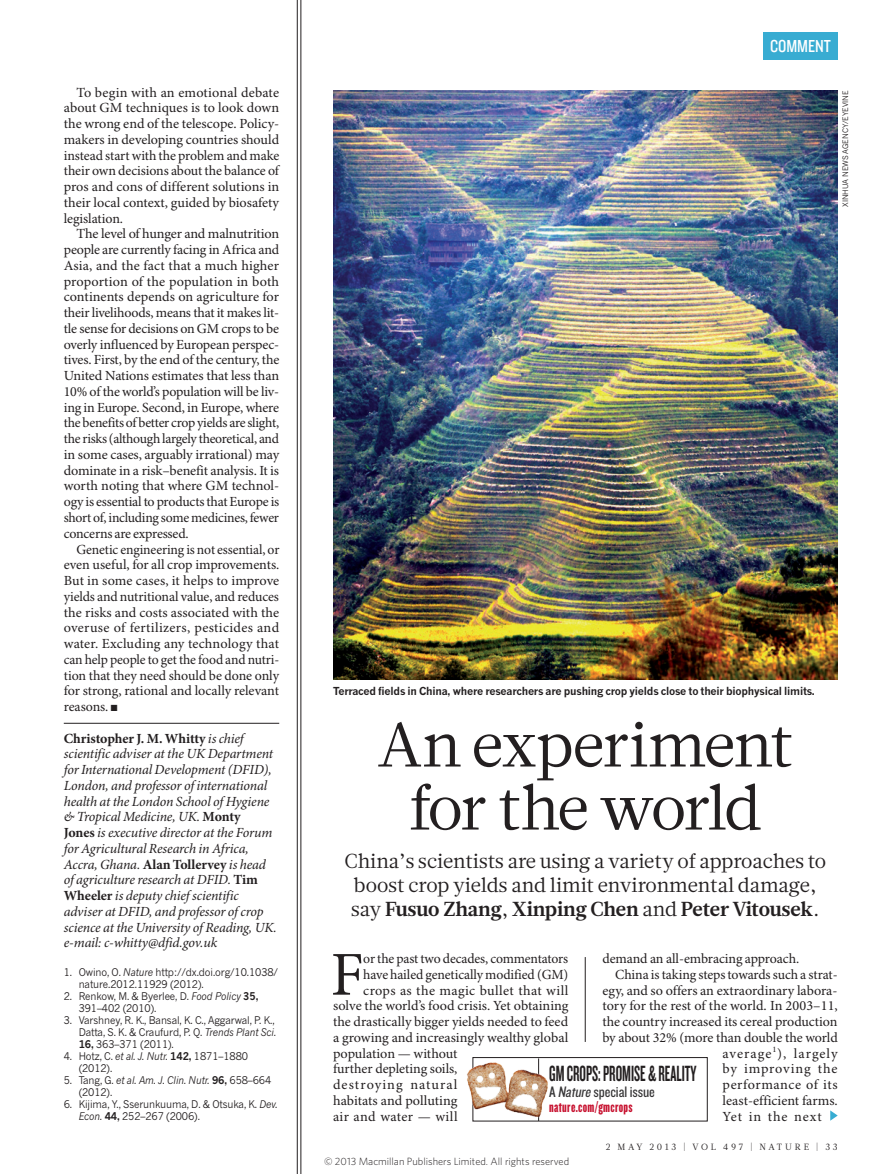
<style>
.page{position:relative;width:893px;height:1174px;background:#fff}
.page>*{position:absolute;margin:0;border:0;box-sizing:border-box;transform-origin:0 0}
.HEAD_42{font:63px/63px "Glosa Math";letter-spacing:-.035em;color:#231f20;text-align:center}
.BODY_DROP_CAP{font:62.4px "Minion Pro";color:#231f20}
.t1{font:22.95px "Knockout 48 Featherweight";color:#231f20;scale:.75 1}
.INTRO{font:20.25px/23.7px "Glosa Math";color:#231f20;text-align:center}
.t2{font:18px "Knockout 29 Junior Ltweight";color:#fff}
.t3{font:15.75px "Knockout 29 Junior Ltweight";letter-spacing:-.005em;color:#363536}
.t4{font:15px "Knockout 68 Full Featherwt";letter-spacing:.02em;color:#c7112f}
.BODY_INDENT{font:13.95px/15.8px "Minion Pro";letter-spacing:-.005em;color:#231f20;text-align:justify}
.AUTHOR_DETAILS{font:italic 13.95px/15.8px "Minion Pro";letter-spacing:-.01em;color:#231f20}
.BODY_DROP_CAP-2{font:13.95px "Minion Pro";letter-spacing:-.005em;color:#231f20}
.BODY_DROP_CAP-3{font:13.95px "Minion Pro";letter-spacing:.025em;color:#231f20}
.EMAIL{font:italic 13.95px "Minion Pro";letter-spacing:-.01em;color:#231f20}
.BODY_INDENT-2{font:13.95px "Minion Pro";letter-spacing:.06em;color:#231f20}
.BODY_DROP_CAP-4{font:13.95px "Minion Pro";letter-spacing:.075em;color:#231f20}
.BODY_INDENT-3{font:13.95px "Minion Pro";letter-spacing:.065em;color:#231f20}
.BODY_INDENT-4{font:13.95px "Minion Pro";letter-spacing:.035em;color:#231f20}
.PIC_CAPTION{font:700 10.8px "News Gothic MTOT";letter-spacing:-.02em;color:#231f20}
.REFS{font:10.5px/12px "News Gothic MTOT";letter-spacing:-.01em;color:#231f20;scale:.95 1}
.t5{font:300 10.5px "Whitney";color:#231f20}
.t6{font:9px "Glosa Math";letter-spacing:.3em;color:#231f20}
.PIC_CREDIT{font:7.5px "News Gothic MTOT";color:#231f20}
.s1{font-weight:700;font-style:normal}
.s2{font-style:italic}
.s3{font-weight:700}
</style>
<div class="page">
<hr style="left:64px;top:723px;width:215px;height:1px;background:#231f20">
<hr style="left:301px;top:0;width:1px;height:1174px;background:#231f20">
<hr style="left:297px;top:0;width:1px;height:1174px;background:#231f20">
<svg style="left:830px;top:1110px;width:8px;height:10px"></svg>
<img style="left:333px;top:90px;width:505px;height:589px">
<div style="left:763px;top:32px;width:75px;height:27px;background:#38acd2"></div>
<hr style="left:585px;top:957px;width:1px;height:85px;background:#231f20">
<div style="left:473px;top:1057px;width:235px;height:64px;border:1px solid #231f20"></div>
<img style="left:467px;top:1058px;width:83px;height:62px">
<p class="BODY_INDENT" style="left:64px;top:85px;width:217px;text-indent:13px">To begin with an emotional debate about GM techniques is to look down the wrong end of the telescope. Policy&shy;makers in developing countries should instead start with the problem and make their own decisions about the balance of pros and cons of different solutions in their local context, guided by biosafety legislation.</p>
<p class="BODY_INDENT" style="left:64px;top:227px;width:217px;text-indent:13px">The level of hunger and malnutrition people are currently facing in Africa and Asia, and the fact that a much higher proportion of the population in both continents depends on agriculture for their livelihoods, means that it makes lit&shy;tle sense for decisions on GM crops to be overly influenced by European perspec&shy;tives. First, by the end of the century, the United Nations estimates that less than 10% of the world’s population will be liv&shy;ing in Europe. Second, in Europe, where the benefits of better crop yields are slight, the risks (although largely theoretical, and in some cases, arguably irrational) may dominate in a risk–benefit analysis. It is worth noting that where GM technol&shy;ogy is essential to products that Europe is short of, including some medicines, fewer concerns are expressed.</p>
<p class="BODY_INDENT" style="left:64px;top:542px;width:217px;text-indent:13px">Genetic engineering is not essential, or even useful, for all crop improvements.<br>But in some cases, it helps to improve yields and nutritional value, and reduces the risks and costs associated with the overuse of fertilizers, pesticides and water. Excluding any technology that can help people to get the food and nutri&shy;tion that they need should be done only for strong, rational and locally relevant reasons. ■</p>
<p class="AUTHOR_DETAILS" style="left:64px;top:731px;width:214px"><span class="s1">Christopher J. M. Whitty</span> is chief scientific adviser at the UK Department for International Development (DFID), London, and professor of international health at the London School of Hygiene &amp; Tropical Medicine, UK. <span class="s1">Monty<br>Jones</span> is executive director at the Forum for Agricultural Research in Africa, Accra, Ghana. <span class="s1">Alan Tollervey</span> is head of agriculture research at DFID. <span class="s1">Tim Wheeler</span> is deputy chief scientific adviser at DFID, and professor of crop science at the University of Reading, UK.</p>
<p class="EMAIL" style="left:64px;top:934px;width:155px">e-mail: c-whitty@dfid.gov.uk</p>
<p class="REFS" style="left:79px;top:966px;width:211px;text-indent:-15px">1. Owino, O. <span class="s2">Nature</span> http://dx.doi.org/10.1038/ nature.2012.11929 (2012).</p>
<p class="REFS" style="left:79px;top:990px;width:191px;text-indent:-15px">2. Renkow, M. &amp; Byerlee, D. <span class="s2">Food Policy</span> <span class="s3">35,<br></span>391–402 (2010).</p>
<p class="REFS" style="left:79px;top:1014px;width:210px;text-indent:-15px">3. Varshney, R. K., Bansal, K. C., Aggarwal, P. K.,<br>Datta, S. K. &amp; Craufurd, P. Q. <span class="s2">Trends Plant Sci.<br></span><span class="s3">16,</span> 363–371 (2011).</p>
<p class="REFS" style="left:79px;top:1050px;width:180px;text-indent:-15px">4. Hotz, C. <span class="s2">et al. J. Nutr.</span> <span class="s3">142,</span> 1871–1880 (2012).</p>
<p class="REFS" style="left:79px;top:1074px;width:204px;text-indent:-15px">5. Tang, G. <span class="s2">et al. Am. J. Clin. Nutr.</span> <span class="s3">96,</span> 658–664 (2012).</p>
<p class="REFS" style="left:79px;top:1098px;width:211px;text-indent:-15px">6. Kijima, Y., Sserunkuuma, D. &amp; Otsuka, K. <span class="s2">Dev.<br>Econ.</span> <span class="s3">44,</span> 252–267 (2006).</p>
<p class="t2" style="left:770px;top:34px;width:62px">COMMENT</p>
<p class="PIC_CREDIT" style="left:841px;top:207px;width:118px;rotate:-90deg">XINHUA NEWS AGENCY/EYEVINE</p>
<p class="PIC_CAPTION" style="left:333px;top:684px;width:483px">Terraced fields in China, where researchers are pushing crop yields close to their biophysical limits.</p>
<p class="HEAD_42" style="left:378px;top:714px;width:417px">An experiment for the world</p>
<p class="INTRO" style="left:345px;top:849px;width:483px">China’s scientists are using a variety of approaches to boost crop yields and limit environmental damage, say <span class="s3">Fusuo Zhang</span>, <span class="s3">Xinping Chen</span> and <span class="s3">Peter Vitousek</span>.</p>
<p class="BODY_DROP_CAP" style="left:331px;top:937px;width:35px">F</p>
<p class="BODY_DROP_CAP-2" style="left:363px;top:950px;width:206px">or the past two decades, commentators</p>
<p class="BODY_DROP_CAP-2" style="left:602px;top:950px;width:198px">demand an all-embracing approach.</p>
<p class="BODY_INDENT" style="left:615px;top:967px;width:224px">China is taking steps towards such a strat-</p>
<p class="BODY_INDENT" style="left:602px;top:983px;width:237px">egy, and so offers an extraordinary labora-</p>
<p class="BODY_INDENT" style="left:602px;top:998px;width:237px">tory for the rest of the world. In 2003–11,</p>
<p class="BODY_INDENT" style="left:602px;top:1014px;width:237px">the country increased its cereal production</p>
<p class="BODY_INDENT" style="left:602px;top:1030px;width:237px">by about 32% (more than double the world</p>
<p class="BODY_INDENT-3" style="left:723px;top:1044px;width:117px">average<sup>1</sup>), largely</p>
<p class="BODY_INDENT-2" style="left:723px;top:1060px;width:117px">by improving the</p>
<p class="BODY_INDENT-4" style="left:723px;top:1076px;width:116px">performance of its</p>
<p class="BODY_INDENT" style="left:723px;top:1093px;width:117px">least-efficient farms.</p>
<p class="BODY_INDENT-2" style="left:723px;top:1107px;width:101px">Yet in the next</p>
<p class="BODY_DROP_CAP-2" style="left:363px;top:966px;width:207px">have hailed genetically modified (GM)</p>
<p class="BODY_DROP_CAP-3" style="left:363px;top:981px;width:207px">crops as the magic bullet that will</p>
<p class="BODY_DROP_CAP-2" style="left:333px;top:997px;width:237px">solve the world’s food crisis. Yet obtaining</p>
<p class="BODY_DROP_CAP-2" style="left:333px;top:1013px;width:237px">the drastically bigger yields needed to feed</p>
<p class="BODY_DROP_CAP-2" style="left:333px;top:1029px;width:237px">a growing and increasingly wealthy global</p>
<p class="BODY_DROP_CAP-2" style="left:333px;top:1044px;width:126px">population — without</p>
<p class="BODY_DROP_CAP-2" style="left:333px;top:1060px;width:126px">further depleting soils,</p>
<p class="BODY_DROP_CAP-4" style="left:333px;top:1076px;width:126px">destroying natural</p>
<p class="BODY_DROP_CAP-2" style="left:333px;top:1092px;width:126px">habitats and polluting</p>
<p class="BODY_DROP_CAP-3" style="left:333px;top:1107px;width:126px">air and water — will</p>
<p class="t1" style="left:549px;top:1059px;width:198px">GM CROPS: PROMISE &amp; REALITY</p>
<p class="t3" style="left:549px;top:1082px;width:107px">A <span class="s2">Nature</span>special issue</p>
<p class="t4" style="left:549px;top:1098px;width:85px">nature.com/gmcrops</p>
<p class="t5" style="left:324px;top:1154px;width:247px">© 2013 Macmillan Publishers Limited. All rights reserved</p>
<p class="t6" style="left:606px;top:1141px;width:234px">2 MAY 2013 | VOL 497 | NATURE | 33</p>
</div>
